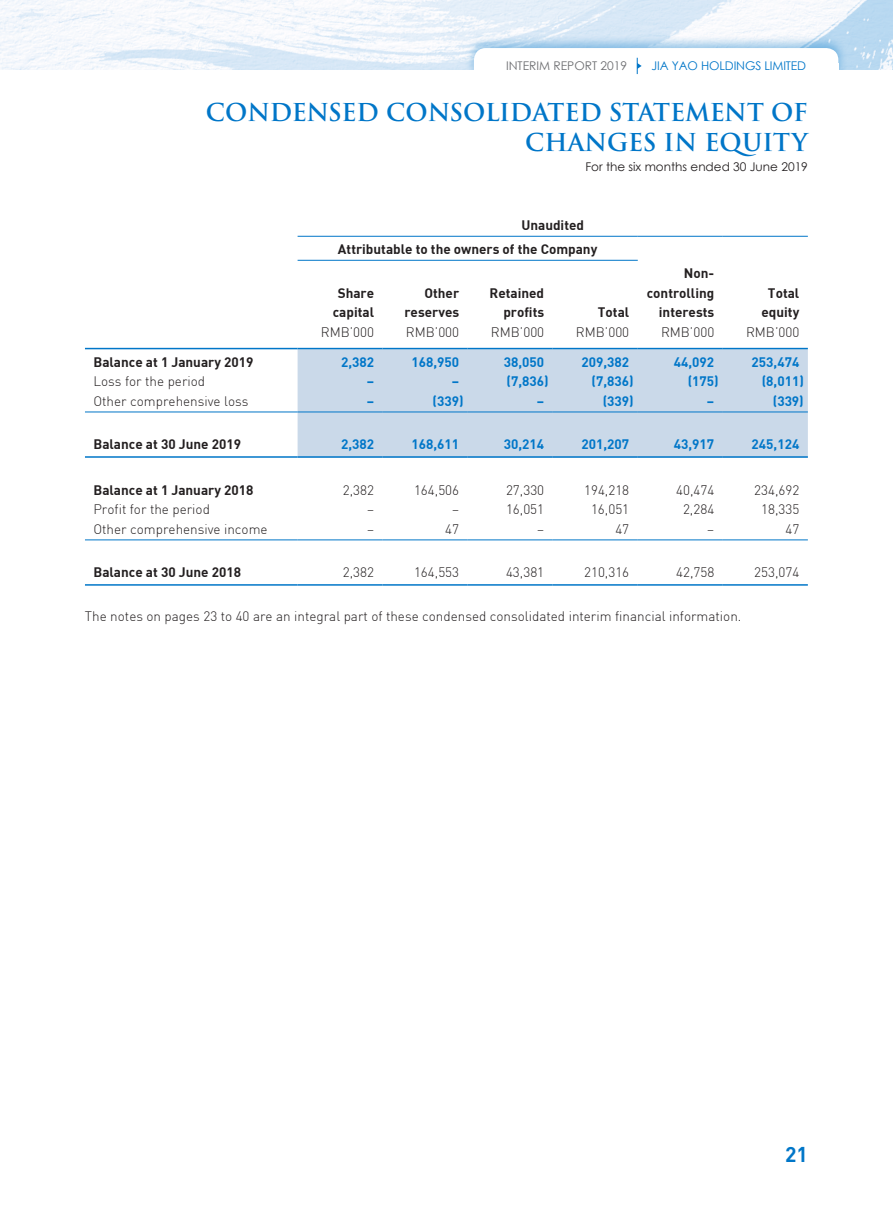
<style>
.page{position:relative;width:893px;height:1212px;background:#fff}
.page>*{position:absolute;margin:0;border:0;box-sizing:border-box;transform-origin:0 0}
.t1{font:600 24px/30px "Trajan Pro 3";letter-spacing:-.01em;color:#0076c8;text-align:right}
.t2{font:21px "DIN Bold";color:#0076c8}
.t3{font:13.5px "DIN Light";color:#231f20}
.t4{font:13.5px/19.5px "DIN Bold";color:#231f20;text-align:right}
.t5{font:13.5px "DIN Bold";color:#0076c8}
.t6{font:12px "Century Gothic";color:#231f20}
.t7{font:12px "Century Gothic";letter-spacing:-.01em;color:#0076c8}
.t8{font:12px "Century Gothic";color:#6c6d70}
</style>
<div class="page">
<img style="left:0;top:0;width:893px;height:69px">
<div style="left:465px;top:34px;width:383px;height:35px;background:#0076c8;opacity:.4"></div>
<svg style="left:474px;top:48px;width:364px;height:26px"></svg>
<div style="left:298px;top:349px;width:510px;height:107px;background:#cad9e9"></div>
<hr style="left:298px;top:236px;width:340px;height:1px;background:#0076c8">
<hr style="left:638px;top:236px;width:85px;height:1px;background:#0076c8">
<hr style="left:723px;top:236px;width:85px;height:1px;background:#0076c8">
<hr style="left:298px;top:260px;width:340px;height:1px;background:#0076c8">
<hr style="left:85px;top:348px;width:213px;height:1px;background:#0076c8">
<hr style="left:298px;top:348px;width:85px;height:1px;background:#0076c8">
<hr style="left:383px;top:348px;width:85px;height:1px;background:#0076c8">
<hr style="left:468px;top:348px;width:85px;height:1px;background:#0076c8">
<hr style="left:553px;top:348px;width:85px;height:1px;background:#0076c8">
<hr style="left:638px;top:348px;width:85px;height:1px;background:#0076c8">
<hr style="left:723px;top:348px;width:85px;height:1px;background:#0076c8">
<hr style="left:85px;top:412px;width:213px;height:1px;background:#0076c8">
<hr style="left:298px;top:412px;width:85px;height:1px;background:#0076c8">
<hr style="left:383px;top:412px;width:85px;height:1px;background:#0076c8">
<hr style="left:468px;top:412px;width:85px;height:1px;background:#0076c8">
<hr style="left:553px;top:412px;width:85px;height:1px;background:#0076c8">
<hr style="left:638px;top:412px;width:85px;height:1px;background:#0076c8">
<hr style="left:723px;top:412px;width:85px;height:1px;background:#0076c8">
<hr style="left:85px;top:456px;width:213px;height:2px;background:#0076c8">
<hr style="left:298px;top:456px;width:85px;height:2px;background:#0076c8">
<hr style="left:383px;top:456px;width:85px;height:2px;background:#0076c8">
<hr style="left:468px;top:456px;width:85px;height:2px;background:#0076c8">
<hr style="left:553px;top:456px;width:85px;height:2px;background:#0076c8">
<hr style="left:638px;top:456px;width:85px;height:2px;background:#0076c8">
<hr style="left:723px;top:456px;width:85px;height:2px;background:#0076c8">
<hr style="left:85px;top:539px;width:213px;height:1px;background:#0076c8">
<hr style="left:298px;top:539px;width:85px;height:1px;background:#0076c8">
<hr style="left:383px;top:539px;width:85px;height:1px;background:#0076c8">
<hr style="left:468px;top:539px;width:85px;height:1px;background:#0076c8">
<hr style="left:553px;top:539px;width:85px;height:1px;background:#0076c8">
<hr style="left:638px;top:539px;width:85px;height:1px;background:#0076c8">
<hr style="left:723px;top:539px;width:85px;height:1px;background:#0076c8">
<hr style="left:85px;top:584px;width:213px;height:2px;background:#0076c8">
<hr style="left:298px;top:584px;width:85px;height:2px;background:#0076c8">
<hr style="left:383px;top:584px;width:85px;height:2px;background:#0076c8">
<hr style="left:468px;top:584px;width:85px;height:2px;background:#0076c8">
<hr style="left:553px;top:584px;width:85px;height:2px;background:#0076c8">
<hr style="left:638px;top:584px;width:85px;height:2px;background:#0076c8">
<hr style="left:723px;top:584px;width:85px;height:2px;background:#0076c8">
<p class="t8" style="left:506px;top:57px;width:123px">INTERIM REPORT 2019</p>
<p class="t7" style="left:652px;top:57px;width:156px">JIA YAO HOLDINGS LIMITED</p>
<h1 class="t1" style="left:206px;top:98px;width:604px">CONDENSED CONSOLIDATED STATEMENT OF<br>CHANGES IN EQUITY</h1>
<p class="t6" style="left:585px;top:158px;width:224px">For the six months ended 30 June 2019</p>
<p class="t4" style="left:338px;top:213px;width:261px;line-height:24px;text-align:left;text-indent:183px">Unaudited<br>Attributable to the owners of the Company</p>
<p class="t4" style="left:333px;top:282px;width:43px;text-align:center">Share capital</p>
<p class="t4" style="left:404px;top:282px;width:56px">Other reserves</p>
<p class="t4" style="left:490px;top:282px;width:56px">Retained profits</p>
<p class="t4" style="left:598px;top:302px;width:33px">Total</p>
<p class="t4" style="left:647px;top:263px;width:69px">Non&shy;controlling interests</p>
<p class="t4" style="left:761px;top:282px;width:39px;text-align:center">Total equity</p>
<p class="t3" style="left:321px;top:323px;width:55px">RMB’000</p>
<p class="t3" style="left:406px;top:323px;width:55px">RMB’000</p>
<p class="t3" style="left:491px;top:323px;width:55px">RMB’000</p>
<p class="t3" style="left:576px;top:323px;width:55px">RMB’000</p>
<p class="t3" style="left:661px;top:323px;width:55px">RMB’000</p>
<p class="t3" style="left:746px;top:323px;width:55px">RMB’000</p>
<p class="t4" style="left:93px;top:352px;width:162px">Balance at 1 January 2019</p>
<p class="t5" style="left:341px;top:353px;width:35px">2,382</p>
<p class="t5" style="left:411px;top:353px;width:49px">168,950</p>
<p class="t5" style="left:504px;top:353px;width:42px">38,050</p>
<p class="t5" style="left:581px;top:353px;width:49px">209,382</p>
<p class="t5" style="left:674px;top:353px;width:42px">44,092</p>
<p class="t5" style="left:752px;top:353px;width:49px">253,474</p>
<p class="t3" style="left:93px;top:373px;width:113px">Loss for the period</p>
<p class="t5" style="left:367px;top:373px;width:9px">–</p>
<p class="t5" style="left:452px;top:373px;width:9px">–</p>
<p class="t5" style="left:507px;top:373px;width:44px">(7,836)</p>
<p class="t5" style="left:592px;top:373px;width:44px">(7,836)</p>
<p class="t5" style="left:688px;top:373px;width:33px">(175)</p>
<p class="t5" style="left:762px;top:373px;width:44px">(8,011)</p>
<p class="t3" style="left:93px;top:393px;width:156px">Other comprehensive loss</p>
<p class="t5" style="left:367px;top:392px;width:9px">–</p>
<p class="t5" style="left:433px;top:392px;width:33px">(339)</p>
<p class="t5" style="left:537px;top:392px;width:9px">–</p>
<p class="t5" style="left:603px;top:392px;width:33px">(339)</p>
<p class="t5" style="left:707px;top:392px;width:9px">–</p>
<p class="t5" style="left:773px;top:392px;width:33px">(339)</p>
<p class="t4" style="left:93px;top:434px;width:149px">Balance at 30 June 2019</p>
<p class="t5" style="left:341px;top:436px;width:35px">2,382</p>
<p class="t5" style="left:411px;top:436px;width:49px">168,611</p>
<p class="t5" style="left:504px;top:436px;width:42px">30,214</p>
<p class="t5" style="left:581px;top:436px;width:49px">201,207</p>
<p class="t5" style="left:674px;top:436px;width:42px">43,917</p>
<p class="t5" style="left:752px;top:436px;width:49px">245,124</p>
<p class="t4" style="left:93px;top:480px;width:162px">Balance at 1 January 2018</p>
<p class="t3" style="left:343px;top:482px;width:33px">2,382</p>
<p class="t3" style="left:414px;top:482px;width:47px">164,506</p>
<p class="t3" style="left:506px;top:482px;width:40px">27,330</p>
<p class="t3" style="left:584px;top:482px;width:47px">194,218</p>
<p class="t3" style="left:676px;top:482px;width:40px">40,474</p>
<p class="t3" style="left:754px;top:482px;width:47px">234,692</p>
<p class="t3" style="left:93px;top:501px;width:118px">Profit for the period</p>
<p class="t3" style="left:367px;top:501px;width:8px">–</p>
<p class="t3" style="left:452px;top:501px;width:8px">–</p>
<p class="t3" style="left:506px;top:501px;width:40px">16,051</p>
<p class="t3" style="left:591px;top:501px;width:40px">16,051</p>
<p class="t3" style="left:683px;top:501px;width:33px">2,284</p>
<p class="t3" style="left:761px;top:501px;width:40px">18,335</p>
<p class="t3" style="left:93px;top:521px;width:176px">Other comprehensive income</p>
<p class="t3" style="left:367px;top:521px;width:8px">–</p>
<p class="t3" style="left:445px;top:521px;width:15px">47</p>
<p class="t3" style="left:537px;top:521px;width:8px">–</p>
<p class="t3" style="left:615px;top:521px;width:15px">47</p>
<p class="t3" style="left:707px;top:521px;width:8px">–</p>
<p class="t3" style="left:785px;top:521px;width:15px">47</p>
<p class="t4" style="left:93px;top:562px;width:149px">Balance at 30 June 2018</p>
<p class="t3" style="left:343px;top:564px;width:33px">2,382</p>
<p class="t3" style="left:414px;top:564px;width:47px">164,553</p>
<p class="t3" style="left:506px;top:564px;width:40px">43,381</p>
<p class="t3" style="left:584px;top:564px;width:47px">210,316</p>
<p class="t3" style="left:676px;top:564px;width:40px">42,758</p>
<p class="t3" style="left:754px;top:564px;width:47px">253,074</p>
<p class="t3" style="left:85px;top:608px;width:658px">The notes on pages 23 to 40 are an integral part of these condensed consolidated interim financial information.</p>
<h2 class="t2" style="left:785px;top:1140px;width:24px">21</h2>
</div>
